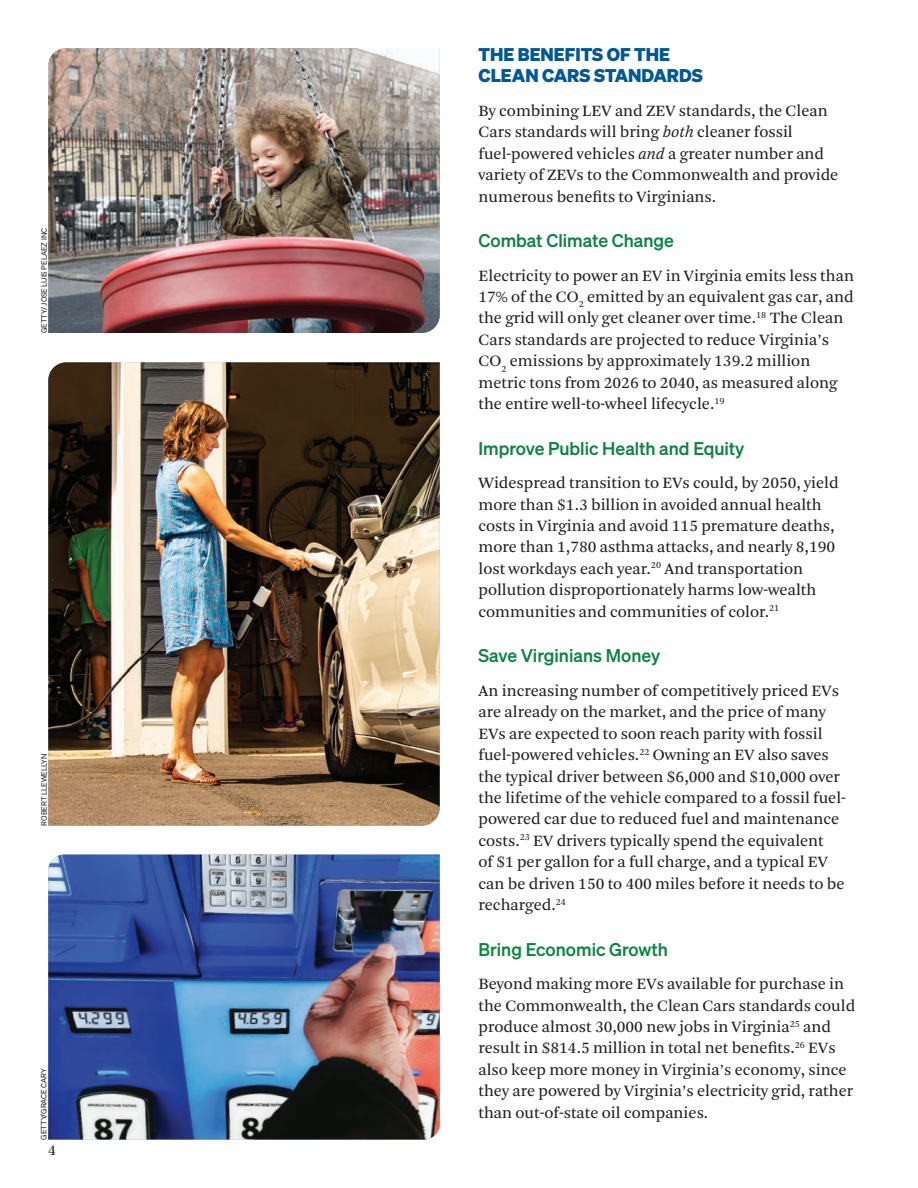
<style>
.page{position:relative;width:918px;height:1188px;background:#fff}
.page>*{position:absolute;margin:0;border:0;box-sizing:border-box;transform-origin:0 0}
.t1{font:18px "Sohne Kraftig";color:#0b8441}
.t2{font:700 18px/21.5px "Sohne";color:#005894}
.t3{font:16.5px/21.5px "Arnhem";color:#231f20}
.t4{font:15px "Arnhem";color:#231f20}
.t5{font:7.5px "Sohne Buch";color:#231f20}
.s1{font-family:"Arnhem Blond";font-style:italic}
</style>
<div class="page">
<img style="left:48px;top:855px;width:392px;height:285px">
<img style="left:48px;top:48px;width:392px;height:285px">
<img style="left:48px;top:362px;width:392px;height:464px">
<p class="t5" style="left:40px;top:333px;width:107px;rotate:-90deg">GETTY/ JOSE LUIS PELAEZ INC</p>
<p class="t5" style="left:40px;top:826px;width:74px;rotate:-90deg">ROBERT LLEWELLYN</p>
<p class="t5" style="left:39px;top:1140px;width:73px;rotate:-90deg">GETTY/GRACE CARY</p>
<p class="t4" style="left:48px;top:1142px;width:9px">4</p>
<p class="t2" style="left:478px;top:43px;width:226px">THE BENEFITS OF THE<br>CLEAN CARS STANDARDS</p>
<p class="t3" style="left:478px;top:100px;width:361px">By combining LEV and ZEV standards, the Clean Cars standards will bring <span class="s1">both</span> cleaner fossil fuel-powered vehicles <span class="s1">and</span> a greater number and variety of ZEVs to the Commonwealth and provide numerous benefits to Virginians.</p>
<p class="t1" style="left:478px;top:229px;width:197px">Combat Climate Change</p>
<p class="t3" style="left:478px;top:265px;width:377px">Electricity to power an EV in Virginia emits less than 17% of the CO<sub>2</sub> emitted by an equivalent gas car, and the grid will only get cleaner over time.<sup>18</sup> The Clean Cars standards are projected to reduce Virginia’s CO<sub>2</sub> emissions by approximately 139.2 million metric tons from 2026 to 2040, as measured along the entire well-to-wheel lifecycle.<sup>19</sup></p>
<p class="t1" style="left:478px;top:437px;width:267px">Improve Public Health and Equity</p>
<p class="t3" style="left:478px;top:472px;width:362px">Widespread transition to EVs could, by 2050, yield more than $1.3 billion in avoided annual health costs in Virginia and avoid 115 premature deaths, more than 1,780 asthma attacks, and nearly 8,190 lost workdays each year.<sup>20</sup> And transportation pollution disproportionately harms low-wealth communities and communities of color.<sup>21</sup></p>
<p class="t1" style="left:478px;top:645px;width:183px">Save Virginians Money</p>
<p class="t3" style="left:478px;top:680px;width:369px">An increasing number of competitively priced EVs are already on the market, and the price of many EVs are expected to soon reach parity with fossil fuel-powered vehicles.<sup>22</sup> Owning an EV also saves the typical driver between $6,000 and $10,000 over the lifetime of the vehicle compared to a fossil fuel&shy;powered car due to reduced fuel and maintenance costs.<sup>23</sup> EV drivers typically spend the equivalent<br>of $1 per gallon for a full charge, and a typical EV can be driven 150 to 400 miles before it needs to be recharged.<sup>24</sup></p>
<p class="t1" style="left:478px;top:938px;width:191px">Bring Economic Growth</p>
<p class="t3" style="left:478px;top:973px;width:378px">Beyond making more EVs available for purchase in the Commonwealth, the Clean Cars standards could produce almost 30,000 new jobs in Virginia<sup>25</sup> and result in $814.5 million in total net benefits.<sup>26</sup> EVs also keep more money in Virginia’s economy, since they are powered by Virginia’s electricity grid, rather than out-of-state oil companies.</p>
</div>
